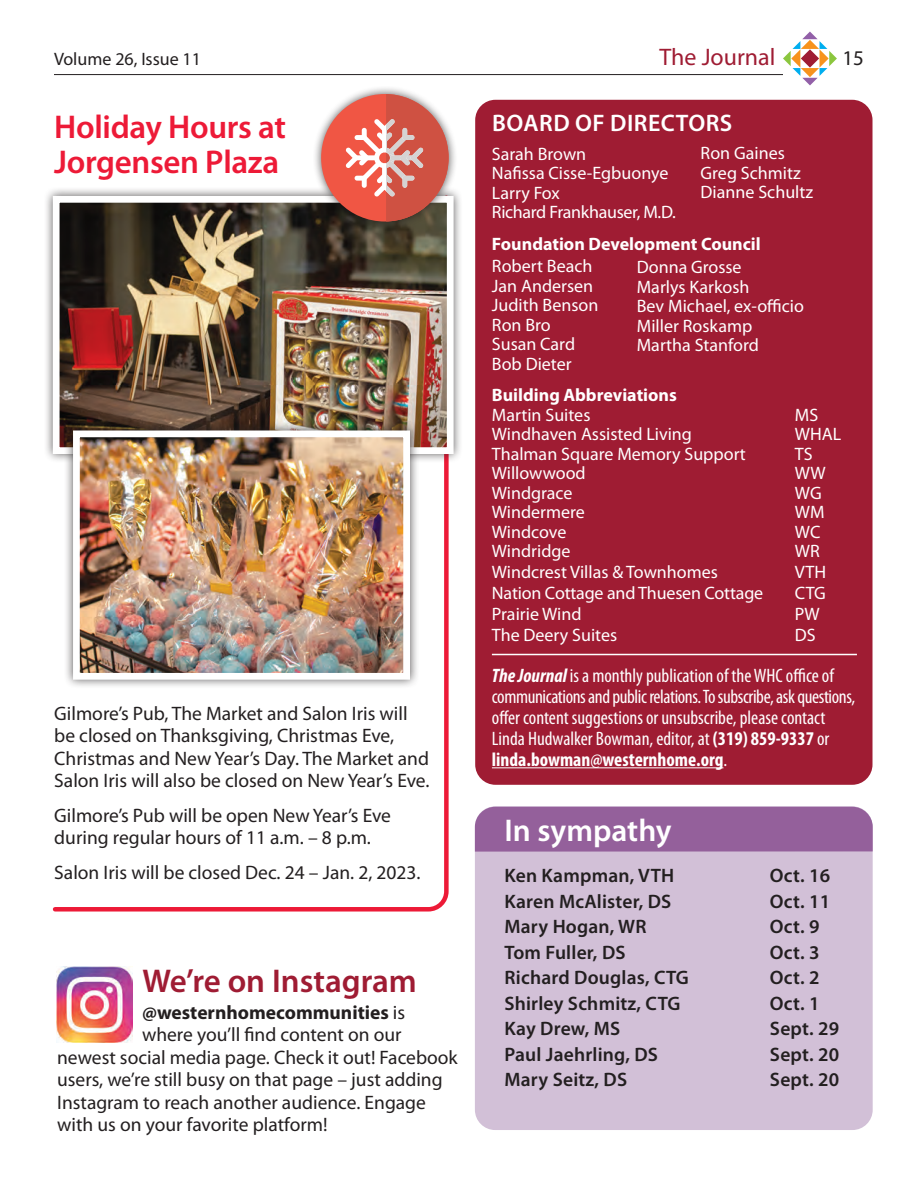
<style>
.page{position:relative;width:918px;height:1188px;background:#fff}
.page>*{position:absolute;margin:0;border:0;box-sizing:border-box;transform-origin:0 0}
.t1{font:600 33px/34.5px "Myriad Pro";letter-spacing:-.01em;color:#ed1a37}
.t2{font:600 33px "Myriad Pro";color:#9f1c33}
.t3{font:600 31.5px "Myriad Pro";color:#fff}
.t4{font:600 24px "Myriad Pro";letter-spacing:.02em;color:#fff}
.t5{font:24px "Myriad Pro";color:#9f1c33}
.t6{font:21px "Myriad Pro";color:#231f20}
.t7{font:19.5px/22.5px "Myriad Pro";color:#231f20}
.t8{font:condensed 19.5px/21px "Myriad Pro";color:#fff}
.t9{font:600 19.5px "Myriad Pro";letter-spacing:.01em;color:#231f20}
.t10{font:700 condensed 19.5px "Myriad Pro";color:#fff}
.t11{font:700 19.5px "Myriad Pro";color:#231f20}
.t12{font:18px/19.5px "Myriad Pro";color:#fff}
.t13{font:700 18px "Myriad Pro";color:#fff}
.t14{font:18px/19.5px "Myriad Pro";letter-spacing:-.02em;color:#fff}
.t15{font:18px "Myriad Pro";color:#231f20}
.s1{font-weight:400}
.s2{font-weight:700;font-style:italic}
.s3{font-weight:700}
</style>
<div class="page">
<svg style="left:783px;top:32px;width:54px;height:53px"></svg>
<hr style="left:54px;top:74px;width:729px;height:1px;background:#231f20">
<div style="left:475px;top:100px;width:398px;height:685px;background:#9f1c33;border-radius:20px"></div>
<hr style="left:492px;top:767px;width:231px;height:1px;background:#fff">
<hr style="left:492px;top:654px;width:365px;height:1px;background:#fff">
<div style="left:475px;top:806px;width:398px;height:324px;background:#d2c0d7;border-radius:20px"></div>
<div style="left:475px;top:807px;width:398px;height:45px;background:#94609b"></div>
<img style="left:57px;top:967px;width:76px;height:76px">
<svg style="left:52px;top:464px;width:397px;height:448px"></svg>
<div style="left:43px;top:186px;width:420px;height:278px;background:#231f20;opacity:.75"></div>
<img style="left:61px;top:204px;width:385px;height:242px">
<div style="left:53px;top:196px;width:401px;height:258px;border:7px solid #fff"></div>
<div style="left:63px;top:421px;width:357px;height:268px;background:#231f20;opacity:.75"></div>
<img style="left:81px;top:439px;width:321px;height:233px">
<div style="left:73px;top:431px;width:337px;height:249px;border:7px solid #fff"></div>
<div style="left:312px;top:85px;width:146px;height:146px;background:#231f20;opacity:.75"></div>
<div style="left:321px;top:94px;width:128px;height:128px;background:#f05644;border-radius:64px"></div>
<svg style="left:346px;top:94px;width:103px;height:128px"></svg>
<p class="t15" style="left:54px;top:47px;width:149px">Volume 26, Issue 11</p>
<p class="t5" style="left:660px;top:42px;width:117px">The Journal</p>
<p class="t6" style="left:842px;top:45px;width:23px">15</p>
<p class="t1" style="left:54px;top:109px;width:233px">Holiday Hours at<br>Jorgensen Plaza</p>
<p class="t7" style="left:54px;top:702px;width:377px">Gilmore’s Pub, The Market and Salon Iris will be closed on Thanksgiving, Christmas Eve, Christmas and New Year’s Day. The Market and Salon Iris will also be closed on New Year’s Eve.</p>
<p class="t7" style="left:54px;top:804px;width:338px">Gilmore’s Pub will be open New Year’s Eve during regular hours of 11 a.m. – 8 p.m.</p>
<p class="t7" style="left:54px;top:861px;width:368px">Salon Iris will be closed Dec. 24 – Jan. 2, 2023.</p>
<p class="t2" style="left:142px;top:960px;width:276px">We’re on Instagram</p>
<p class="t11" style="left:142px;top:1000px;width:265px">@westernhomecommunities <span class="s1">is</span></p>
<p class="t7" style="left:142px;top:1023px;width:261px">where you’ll find content on our</p>
<p class="t7" style="left:57px;top:1046px;width:402px">newest social media page. Check it out! Facebook</p>
<p class="t7" style="left:57px;top:1068px;width:387px">users, we’re still busy on that page – just adding</p>
<p class="t7" style="left:57px;top:1091px;width:370px">Instagram to reach another audience. Engage</p>
<p class="t7" style="left:57px;top:1113px;width:272px">with us on your favorite platform!</p>
<p class="t4" style="left:492px;top:108px;width:242px">BOARD OF DIRECTORS</p>
<p class="t12" style="left:492px;top:144px;width:96px">Sarah Brown</p>
<p class="t12" style="left:492px;top:163px;width:178px">Nafissa Cisse-Egbuonye</p>
<p class="t14" style="left:492px;top:183px;width:185px">Larry Fox<br>Richard Frankhauser, M.D.</p>
<p class="t13" style="left:492px;top:232px;width:270px">Foundation Development Council</p>
<p class="t12" style="left:492px;top:256px;width:108px">Robert Beach<br>Jan Andersen<br>Judith Benson<br>Ron Bro<br>Susan Card<br>Bob Dieter</p>
<p class="t13" style="left:492px;top:384px;width:187px">Building Abbreviations</p>
<p class="t12" style="left:492px;top:405px;width:100px">Martin Suites</p>
<p class="t12" style="left:795px;top:405px;width:25px">MS</p>
<p class="t12" style="left:492px;top:424px;width:202px">Windhaven Assisted Living</p>
<p class="t12" style="left:795px;top:424px;width:48px">WHAL</p>
<p class="t12" style="left:492px;top:444px;width:256px">Thalman Square Memory Support</p>
<p class="t12" style="left:795px;top:444px;width:19px">TS</p>
<p class="t12" style="left:492px;top:463px;width:95px">Willowwood</p>
<p class="t12" style="left:795px;top:463px;width:32px">WW</p>
<p class="t12" style="left:492px;top:483px;width:82px">Windgrace</p>
<p class="t12" style="left:795px;top:483px;width:28px">WG</p>
<p class="t12" style="left:492px;top:502px;width:95px">Windermere</p>
<p class="t12" style="left:795px;top:502px;width:31px">WM</p>
<p class="t12" style="left:492px;top:522px;width:76px">Windcove</p>
<p class="t12" style="left:795px;top:522px;width:27px">WC</p>
<p class="t12" style="left:492px;top:541px;width:80px">Windridge</p>
<p class="t12" style="left:795px;top:541px;width:26px">WR</p>
<p class="t12" style="left:492px;top:562px;width:228px">Windcrest Villas &amp; Townhomes</p>
<p class="t12" style="left:795px;top:562px;width:33px">VTH</p>
<p class="t12" style="left:492px;top:583px;width:273px">Nation Cottage and Thuesen Cottage</p>
<p class="t12" style="left:795px;top:583px;width:33px">CTG</p>
<p class="t12" style="left:492px;top:604px;width:91px">Prairie Wind</p>
<p class="t12" style="left:795px;top:604px;width:26px">PW</p>
<p class="t12" style="left:492px;top:625px;width:127px">The Deery Suites</p>
<p class="t12" style="left:795px;top:625px;width:22px">DS</p>
<p class="t8" style="left:492px;top:665px;width:343px"><span class="s2">The Journal</span> is a monthly publication of the WHC office of</p>
<p class="t8" style="left:492px;top:686px;width:365px">communications and public relations. To subscribe, ask questions, offer content suggestions or unsubscribe, please contact<br>Linda Hudwalker Bowman, editor, at <span class="s3">(319) 859-9337</span> or</p>
<p class="t10" style="left:492px;top:747px;width:237px">linda.bowman@westernhome.org<span class="s1">.</span></p>
<p class="t12" style="left:701px;top:143px;width:102px">Ron Gaines<br>Greg Schmitz</p>
<p class="t12" style="left:701px;top:182px;width:114px">Dianne Schultz</p>
<p class="t12" style="left:637px;top:257px;width:106px">Donna Grosse</p>
<p class="t12" style="left:637px;top:277px;width:169px">Marlys Karkosh<br>Bev Michael, ex-officio<br>Miller Roskamp<br>Martha Stanford</p>
<p class="t3" style="left:504px;top:811px;width:169px">In sympathy</p>
<p class="t9" style="left:504px;top:863px;width:171px">Ken Kampman, VTH</p>
<p class="t9" style="left:770px;top:863px;width:62px">Oct. 16</p>
<p class="t9" style="left:504px;top:889px;width:168px">Karen McAlister, DS</p>
<p class="t9" style="left:770px;top:889px;width:62px">Oct. 11</p>
<p class="t9" style="left:504px;top:914px;width:144px">Mary Hogan, WR</p>
<p class="t9" style="left:770px;top:914px;width:51px">Oct. 9</p>
<p class="t9" style="left:504px;top:940px;width:123px">Tom Fuller, DS</p>
<p class="t9" style="left:770px;top:940px;width:51px">Oct. 3</p>
<p class="t9" style="left:504px;top:965px;width:186px">Richard Douglas, CTG</p>
<p class="t9" style="left:770px;top:965px;width:51px">Oct. 2</p>
<p class="t9" style="left:504px;top:991px;width:178px">Shirley Schmitz, CTG</p>
<p class="t9" style="left:770px;top:991px;width:51px">Oct. 1</p>
<p class="t9" style="left:504px;top:1016px;width:117px">Kay Drew, MS</p>
<p class="t9" style="left:770px;top:1016px;width:71px">Sept. 29</p>
<p class="t9" style="left:504px;top:1042px;width:155px">Paul Jaehrling, DS</p>
<p class="t9" style="left:770px;top:1042px;width:71px">Sept. 20</p>
<p class="t9" style="left:504px;top:1067px;width:124px">Mary Seitz, DS</p>
<p class="t9" style="left:770px;top:1067px;width:71px">Sept. 20</p>
</div>
